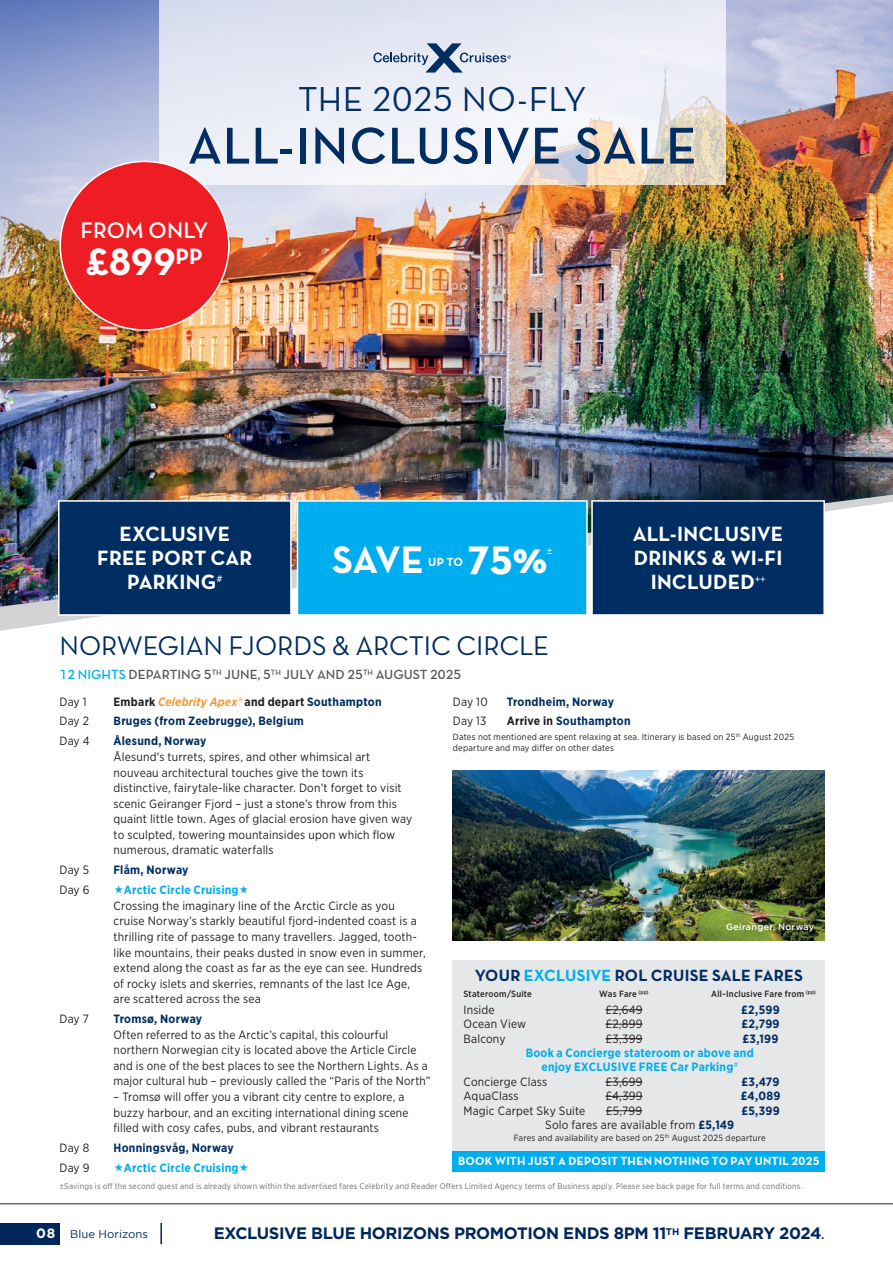
<style>
.page{position:relative;width:893px;height:1263px;background:#fff}
.page>*{position:absolute;margin:0;border:0;box-sizing:border-box;transform-origin:0 0}
.t1{font:52.65px "Neutra Text TF Demi Alt";letter-spacing:.005em;color:#002d62}
.t2{font:700 45px "Neutra Text TF";color:#fff}
.t3{font:700 39px "Neutra Text TF";color:#fff}
.t4{font:38.85px "Neutra Text TF Bold Alt";color:#fff}
.t5{font:35.25px "Neutra Text TF Book Alt";color:#002d62}
.t6{font:27.45px "Neutra Text TF Book Alt";letter-spacing:-.01em;color:#002d62}
.t7{font:22.8px "Neutra Text TF Demi Alt";letter-spacing:-.005em;color:#fff}
.t8{font:700 21px/24px "Neutra Text TF";letter-spacing:.005em;color:#fff;text-align:center}
.t9{font:700 16.5px "Gotham";letter-spacing:-.025em;color:#00275b}
.t10{font:700 16.5px "Neutra Text TF";letter-spacing:.01em;color:#002d62}
.t11{font:13.5px "Neutra Text TF Demi Alt";color:#57585a}
.t12{font:700 13.5px "Gotham";color:#fff}
.t13{font:12px/15.6px "Gotham Narrow";letter-spacing:.015em;color:#231f20}
.t14{font:700 12px "Gotham Narrow";letter-spacing:.02em;color:#002d62}
.t15{font:700 12px "Gotham Narrow";letter-spacing:.02em;color:#00aeef}
.t16{font:12px "Neutra Text TF Bold Alt";letter-spacing:.02em;color:#fff}
.t17{font:700 12px "Gotham Narrow";letter-spacing:.02em;color:#231f20}
.t18{font:700 12px "Neutra Text TF";color:#fff}
.t19{font:11.25px "Gotham";letter-spacing:.01em;color:#00275b}
.t20{font:9px/10.8px "Gotham Narrow";letter-spacing:.025em;color:#231f20}
.t21{font:500 9px "Gotham Narrow";letter-spacing:.025em;color:#231f20}
.t22{font:500 9px "Gotham";letter-spacing:.03em;color:#fff}
.t23{font:9px "Menlo";color:#fff}
.t24{font:8.25px "Gotham Narrow";letter-spacing:.025em;color:#6c6d70}
.s1{color:#00aeef}
.s2{font-weight:500;font-style:italic;color:#f68c1f}
.s3{color:#002d62}
.s4{color:#231f20}
.s5{font-weight:700;color:#002d62}
.s6{font-weight:400}
</style>
<div class="page">
<div style="left:0;top:1223px;width:60px;height:21px;background:#00275b"></div>
<hr style="left:0;top:1203px;width:893px;height:1px;background:#231f20">
<hr style="left:160px;top:1223px;width:2px;height:21px;background:#00275b">
<img style="left:0;top:0;width:893px;height:607px">
<svg style="left:57px;top:499px;width:769px;height:117px;background:#0e669c"></svg>
<svg style="left:159px;top:0;width:567px;height:185px;fill:#ecedf6"></svg>
<svg style="left:373px;top:43px;width:138px;height:30px;background:#b6c2d5"></svg>
<div style="left:453px;top:1150px;width:372px;height:21px;background:#00aeef"></div>
<div style="left:60px;top:161px;width:169px;height:169px;background:#ee1d23;border-radius:50%"></div>
<img style="left:453px;top:770px;width:372px;height:170px">
<div style="left:453px;top:960px;width:372px;height:190px;background:#e6e7e9"></div>
<hr style="left:605px;top:1009px;width:38px;height:1px;background:#231f20">
<hr style="left:605px;top:1024px;width:37px;height:1px;background:#231f20">
<hr style="left:606px;top:1038px;width:36px;height:1px;background:#231f20">
<hr style="left:605px;top:1081px;width:37px;height:1px;background:#231f20">
<hr style="left:605px;top:1096px;width:37px;height:1px;background:#231f20">
<hr style="left:606px;top:1110px;width:36px;height:1px;background:#231f20">
<h3 class="t5" style="left:298px;top:78px;width:290px">THE 2025 NO-FLY</h3>
<h1 class="t1" style="left:188px;top:113px;width:511px">ALL-INCLUSIVE SALE</h1>
<h3 class="t7" style="left:81px;top:217px;width:129px">FROM ONLY</h3>
<h3 class="t4" style="left:86px;top:237px;width:118px">£899<sup>PP</sup></h3>
<h3 class="t8" style="left:97px;top:521px;width:157px">EXCLUSIVE<br>FREE PORT CAR<br>PARKING</h3>
<p class="t23" style="left:217px;top:572px;width:7px">#</p>
<h3 class="t3" style="left:332px;top:536px;width:93px">SAVE</h3>
<p class="t18" style="left:428px;top:554px;width:36px">UP TO</p>
<h2 class="t2" style="left:467px;top:527px;width:81px">75%</h2>
<p class="t23" style="left:547px;top:544px;width:7px">±</p>
<h3 class="t6" style="left:60px;top:629px;width:491px">NORWEGIAN FJORDS &amp; ARCTIC CIRCLE</h3>
<p class="t11" style="left:60px;top:666px;width:403px"><span class="s1">12 NIGHTS</span> DEPARTING 5<sup>TH</sup> JUNE, 5<sup>TH</sup> JULY AND 25<sup>TH</sup> AUGUST 2025</p>
<h3 class="t8" style="left:633px;top:521px;width:152px">ALL-INCLUSIVE<br>DRINKS &amp; WI-FI<br>INCLUDED</h3>
<p class="t23" style="left:755px;top:572px;width:12px">++</p>
<p class="t13" style="left:60px;top:693px;width:29px">Day 1</p>
<p class="t17" style="left:114px;top:694px;width:270px">Embark <span class="s2">Celebrity Apex®</span> and depart <span class="s3">Southampton</span></p>
<p class="t13" style="left:60px;top:713px;width:31px">Day 2</p>
<p class="t14" style="left:114px;top:713px;width:192px">Bruges (from Zeebrugge), Belgium</p>
<p class="t13" style="left:60px;top:733px;width:32px">Day 4</p>
<p class="t14" style="left:114px;top:733px;width:94px">Ålesund, Norway</p>
<p class="t13" style="left:114px;top:749px;width:300px">Ålesund's turrets, spires, and other whimsical art nouveau architectural touches give the town its distinctive, fairytale-like character. Don’t forget to visit scenic Geiranger Fjord – just a stone’s throw from this quaint little town. Ages of glacial erosion have given way to sculpted, towering mountainsides upon which flow numerous, dramatic waterfalls</p>
<p class="t13" style="left:60px;top:862px;width:31px">Day 5</p>
<p class="t14" style="left:114px;top:862px;width:77px">Flåm, Norway</p>
<p class="t13" style="left:60px;top:882px;width:32px">Day 6</p>
<p class="t15" style="left:124px;top:882px;width:116px">Arctic Circle Cruising</p>
<p class="t13" style="left:114px;top:897px;width:314px">Crossing the imaginary line of the Arctic Circle as you cruise Norway’s starkly beautiful fjord-indented coast is a thrilling rite of passage to many travellers. Jagged, tooth&shy;like mountains, their peaks dusted in snow even in summer, extend along the coast as far as the eye can see. Hundreds of rocky islets and skerries, remnants of the last Ice Age, are scattered across the sea</p>
<p class="t13" style="left:60px;top:1011px;width:31px">Day 7</p>
<p class="t14" style="left:114px;top:1011px;width:90px">Tromsø, Norway</p>
<p class="t13" style="left:114px;top:1026px;width:319px">Often referred to as the Arctic’s capital, this colourful northern Norwegian city is located above the Article Circle and is one of the best places to see the Northern Lights. As a major cultural hub – previously called the “Paris of the North”</p>
<p class="t13" style="left:114px;top:1089px;width:296px">– Tromsø will offer you a vibrant city centre to explore, a buzzy harbour, and an exciting international dining scene filled with cosy cafes, pubs, and vibrant restaurants</p>
<p class="t13" style="left:60px;top:1140px;width:31px">Day 8</p>
<p class="t14" style="left:114px;top:1140px;width:122px">Honningsvåg, Norway</p>
<p class="t13" style="left:60px;top:1159px;width:32px">Day 9</p>
<p class="t15" style="left:124px;top:1160px;width:116px">Arctic Circle Cruising</p>
<p class="t13" style="left:453px;top:693px;width:36px">Day 10</p>
<p class="t14" style="left:507px;top:694px;width:109px">Trondheim, Norway</p>
<p class="t13" style="left:453px;top:713px;width:35px">Day 13</p>
<p class="t14" style="left:507px;top:713px;width:125px"><span class="s4">Arrive in</span> Southampton</p>
<p class="t20" style="left:453px;top:731px;width:343px">Dates not mentioned are spent relaxing at sea. Itinerary is based on 25<sup>th</sup> August 2025 departure and may differ on other dates</p>
<p class="t22" style="left:726px;top:921px;width:90px">Geiranger, Norway</p>
<h3 class="t10" style="left:475px;top:965px;width:330px">YOUR <span class="s1">EXCLUSIVE</span> ROL CRUISE SALE FARES</h3>
<p class="t21" style="left:463px;top:988px;width:70px">Stateroom/Suite</p>
<p class="t21" style="left:599px;top:988px;width:51px">Was Fare <sup>(pp)</sup></p>
<p class="t21" style="left:711px;top:988px;width:106px">All-Inclusive Fare from <sup>(pp)</sup></p>
<p class="t13" style="left:463px;top:1001px;width:33px">Inside</p>
<p class="t13" style="left:605px;top:1001px;width:39px">£2,649</p>
<p class="t14" style="left:741px;top:1002px;width:40px">£2,599</p>
<p class="t13" style="left:463px;top:1016px;width:64px">Ocean View</p>
<p class="t13" style="left:605px;top:1016px;width:39px">£2,899</p>
<p class="t14" style="left:741px;top:1016px;width:40px">£2,799</p>
<p class="t13" style="left:463px;top:1030px;width:43px">Balcony</p>
<p class="t13" style="left:606px;top:1030px;width:38px">£3,399</p>
<p class="t14" style="left:743px;top:1031px;width:37px">£3,199</p>
<p class="t15" style="left:526px;top:1045px;width:230px">Book a Concierge stateroom or above and</p>
<p class="t15" style="left:541px;top:1059px;width:198px">enjoy EXCLUSIVE FREE Car Parking<sup>#</sup></p>
<p class="t13" style="left:463px;top:1073px;width:85px">Concierge Class</p>
<p class="t13" style="left:605px;top:1073px;width:39px">£3,699</p>
<p class="t14" style="left:742px;top:1074px;width:39px">£3,479</p>
<p class="t13" style="left:463px;top:1088px;width:57px">AquaClass</p>
<p class="t13" style="left:605px;top:1088px;width:38px">£4,399</p>
<p class="t14" style="left:741px;top:1088px;width:41px">£4,089</p>
<p class="t13" style="left:463px;top:1102px;width:123px">Magic Carpet Sky Suite</p>
<p class="t13" style="left:606px;top:1102px;width:38px">£5,799</p>
<p class="t14" style="left:741px;top:1103px;width:40px">£5,399</p>
<p class="t13" style="left:545px;top:1117px;width:191px">Solo fares are available from <span class="s5">£5,149</span></p>
<p class="t20" style="left:514px;top:1132px;width:253px">Fares and availability are based on 25<sup>th</sup> August 2025 departure</p>
<p class="t16" style="left:458px;top:1153px;width:363px">BOOK WITH JUST A DEPOSIT THEN NOTHING TO PAY UNTIL 2025</p>
<p class="t24" style="left:60px;top:1180px;width:744px">±Savings is off the second guest and is already shown within the advertised fares Celebrity and Reader Offers Limited Agency terms of Business apply. Please see back page for full terms and conditions.</p>
<p class="t12" style="left:36px;top:1224px;width:21px">08</p>
<h3 class="t9" style="left:214px;top:1222px;width:613px">EXCLUSIVE BLUE HORIZONS PROMOTION ENDS 8PM 11<sup>TH</sup> FEBRUARY 2024<span class="s6">.</span></h3>
<p class="t19" style="left:70px;top:1226px;width:79px">Blue Horizons</p>
</div>
